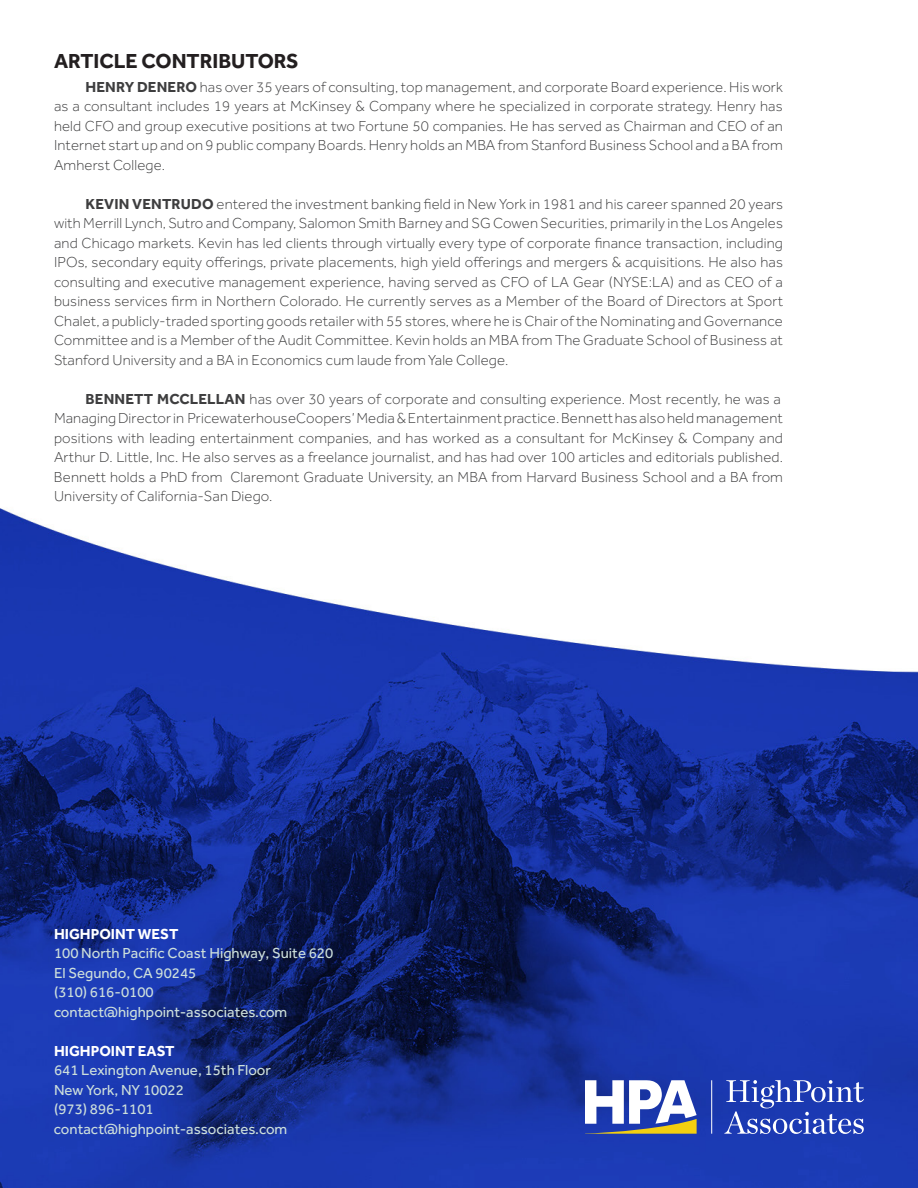
<style>
.page{position:relative;width:918px;height:1188px;background:#fff}
.page>*{position:absolute;margin:0;border:0;box-sizing:border-box;transform-origin:0 0}
.Body{font:700 21px "Effra";color:#231f20}
.Body-2{font:300 15px/19.5px "Effra";letter-spacing:.01em;color:#3e3e3f;text-align:justify}
.Body-3{font:15px/19.5px "Effra";color:#cddfdb}
.s1{font-weight:700}
.s2{font-weight:700;color:#fff}
</style>
<div class="page">
<img style="left:0;top:508px;width:918px;height:680px">
<hr style="left:711px;top:1080px;width:1px;height:54px;background:#fff">
<svg style="left:585px;top:1080px;width:112px;height:54px"></svg>
<svg style="left:724px;top:1080px;width:140px;height:54px;background:#4b63c1"></svg>
<p class="Body" style="left:54px;top:48px;width:246px">ARTICLE CONTRIBUTORS</p>
<p class="Body-2" style="left:54px;top:77px;width:731px;text-indent:32px"><span class="s1">HENRY DENERO</span> has over 35 years of consulting, top management, and corporate Board experience. His work as a consultant includes 19 years at McKinsey &amp; Company where he specialized in corporate strategy. Henry has held CFO and group executive positions at two Fortune 50 companies. He has served as Chairman and CEO of an Internet start up and on 9 public company Boards. Henry holds an MBA from Stanford Business School and a BA from Amherst College.</p>
<p class="Body-2" style="left:54px;top:194px;width:731px;text-indent:32px"><span class="s1">KEVIN VENTRUDO</span> entered the investment banking field in New York in 1981 and his career spanned 20 years with Merrill Lynch, Sutro and Company, Salomon Smith Barney and SG Cowen Securities, primarily in the Los Angeles and Chicago markets. Kevin has led clients through virtually every type of corporate finance transaction, including IPOs, secondary equity offerings, private placements, high yield offerings and mergers &amp; acquisitions. He also has consulting and executive management experience, having served as CFO of LA Gear (NYSE:LA) and as CEO of a business services firm in Northern Colorado. He currently serves as a Member of the Board of Directors at Sport Chalet, a publicly-traded sporting goods retailer with 55 stores, where he is Chair of the Nominating and Governance Committee and is a Member of the Audit Committee. Kevin holds an MBA from The Graduate School of Business at Stanford University and a BA in Economics cum laude from Yale College.</p>
<p class="Body-2" style="left:54px;top:389px;width:731px;text-align:left;text-indent:32px"><span class="s1">BENNETT MCCLELLAN</span> has over 30 years of corporate and consulting experience. Most recently, he was a Managing Director in PricewaterhouseCoopers’ Media &amp; Entertainment practice. Bennett has also held management positions with leading entertainment companies, and has worked as a consultant for McKinsey &amp; Company and Arthur D. Little, Inc. He also serves as a freelance journalist, and has had over 100 articles and editorials published.<br>Bennett holds a PhD from Claremont Graduate University, an MBA from Harvard Business School and a BA from University of California-San Diego.</p>
<p class="Body-3" style="left:54px;top:924px;width:281px"><span class="s2">HIGHPOINT WEST<br></span>100 North Pacific Coast Highway, Suite 620<br>El Segundo, CA 90245<br>(310) 616-0100 contact@highpoint-associates.com</p>
<p class="Body-3" style="left:54px;top:1041px;width:235px"><span class="s2">HIGHPOINT EAST<br></span>641 Lexington Avenue, 15th Floor<br>New York, NY 10022<br>(973) 896-1101 contact@highpoint-associates.com</p>
</div>
